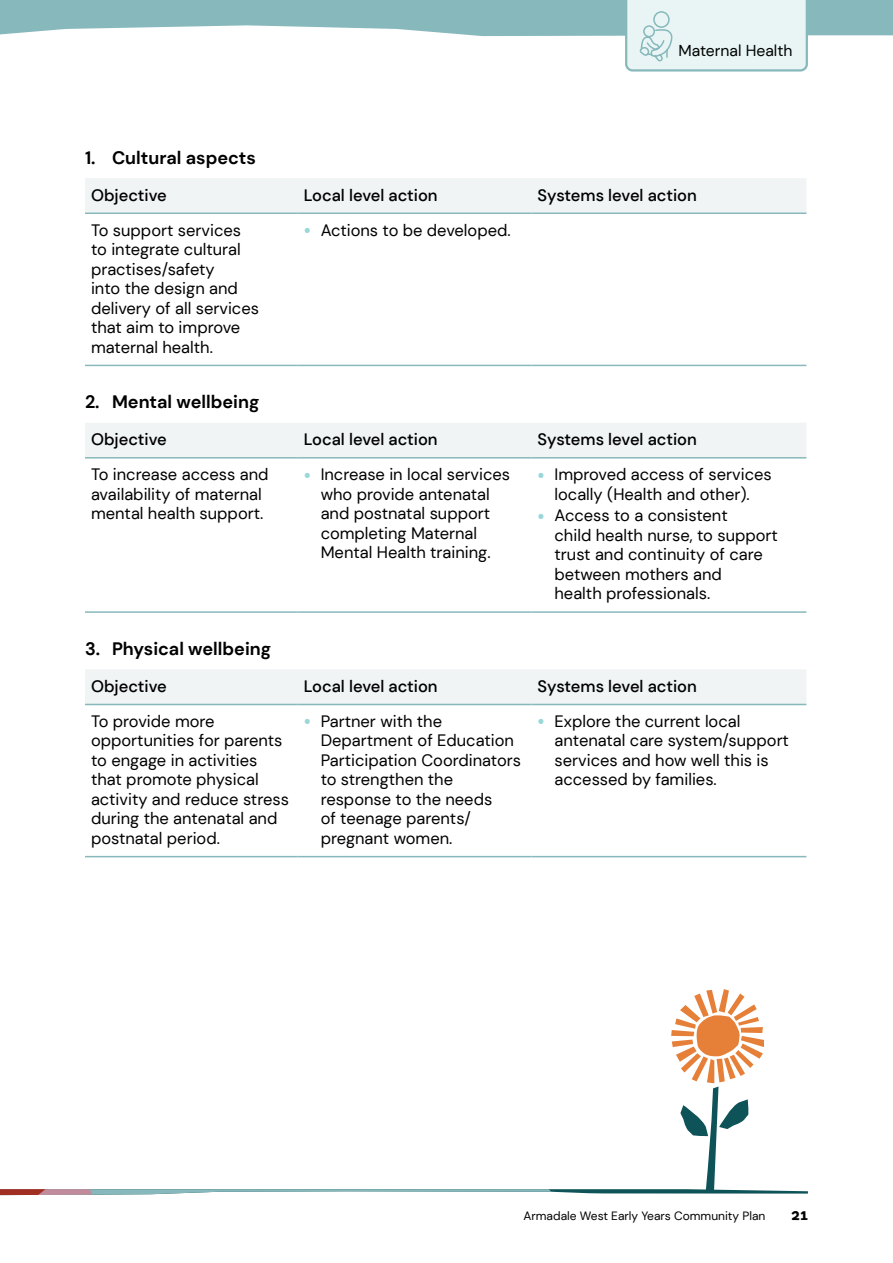
<style>
.page{position:relative;width:893px;height:1263px;background:#fff}
.page>*{position:absolute;margin:0;border:0;box-sizing:border-box;transform-origin:0 0}
.t1{font:700 18px "DM Sans";color:#000}
.Table_body{font:16.5px/19.5px "DM Sans";color:#000}
.Body{font:500 16.5px "DM Sans";color:#000}
.Infographic_text{font:15.75px "DM Sans";color:#000}
.t2{font:700 13.5px "Grenadine MVB";color:#000}
.t3{font:12px "DM Sans";color:#000}
.s1{font-weight:500;font-size:19.5px;color:#9ad7d9}
</style>
<div class="page">
<svg style="left:0;top:0;width:893px;height:72px"></svg>
<div style="left:85px;top:178px;width:721px;height:34px;background:#f0f4f4"></div>
<hr style="left:85px;top:212px;width:213px;height:2px;background:#87b8bb">
<hr style="left:298px;top:212px;width:233px;height:2px;background:#87b8bb">
<hr style="left:531px;top:212px;width:275px;height:2px;background:#87b8bb">
<hr style="left:85px;top:365px;width:213px;height:1px;background:#87b8bb">
<hr style="left:298px;top:365px;width:233px;height:1px;background:#87b8bb">
<hr style="left:531px;top:365px;width:275px;height:1px;background:#87b8bb">
<div style="left:85px;top:423px;width:721px;height:34px;background:#f0f4f4"></div>
<hr style="left:85px;top:457px;width:213px;height:2px;background:#87b8bb">
<hr style="left:298px;top:457px;width:233px;height:2px;background:#87b8bb">
<hr style="left:531px;top:457px;width:275px;height:2px;background:#87b8bb">
<hr style="left:85px;top:611px;width:213px;height:2px;background:#87b8bb">
<hr style="left:298px;top:611px;width:233px;height:2px;background:#87b8bb">
<hr style="left:531px;top:611px;width:275px;height:2px;background:#87b8bb">
<div style="left:85px;top:670px;width:721px;height:34px;background:#f0f4f4"></div>
<hr style="left:85px;top:704px;width:213px;height:1px;background:#87b8bb">
<hr style="left:298px;top:704px;width:233px;height:1px;background:#87b8bb">
<hr style="left:531px;top:704px;width:275px;height:1px;background:#87b8bb">
<hr style="left:85px;top:856px;width:213px;height:1px;background:#87b8bb">
<hr style="left:298px;top:856px;width:233px;height:1px;background:#87b8bb">
<hr style="left:531px;top:856px;width:275px;height:1px;background:#87b8bb">
<svg style="left:0;top:989px;width:808px;height:206px"></svg>
<p class="Infographic_text" style="left:678px;top:41px;width:116px">Maternal Health</p>
<p class="t1" style="left:85px;top:146px;width:172px">1. Cultural aspects</p>
<p class="Body" style="left:91px;top:184px;width:77px">Objective</p>
<p class="Body" style="left:304px;top:184px;width:136px">Local level action</p>
<p class="Body" style="left:537px;top:184px;width:161px">Systems level action</p>
<p class="Table_body" style="left:91px;top:220px;width:169px">To support services to integrate cultural practises/safety<br>into the design and delivery of all services that aim to improve maternal health.</p>
<p class="Table_body" style="left:304px;top:220px;width:209px"><span class="s1">•</span> Actions to be developed.</p>
<p class="t1" style="left:85px;top:391px;width:176px">2. Mental wellbeing</p>
<p class="Body" style="left:91px;top:429px;width:77px">Objective</p>
<p class="Body" style="left:304px;top:429px;width:136px">Local level action</p>
<p class="Body" style="left:537px;top:429px;width:161px">Systems level action</p>
<p class="Table_body" style="left:91px;top:465px;width:179px">To increase access and availability of maternal mental health support.</p>
<p class="Table_body" style="left:321px;top:465px;width:191px;text-indent:-17px"><span class="s1">•</span> Increase in local services who provide antenatal and postnatal support completing Maternal<br>Mental Health training.</p>
<p class="Table_body" style="left:537px;top:465px;width:236px;text-align:center"><span class="s1">•</span> Improved access of services locally (Health and other).</p>
<p class="Table_body" style="left:555px;top:506px;width:225px;text-indent:-17px"><span class="s1">•</span> Access to a consistent<br>child health nurse, to support trust and continuity of care between mothers and<br>health professionals.</p>
<p class="t1" style="left:85px;top:637px;width:187px">3. Physical wellbeing</p>
<p class="Body" style="left:91px;top:676px;width:77px">Objective</p>
<p class="Body" style="left:304px;top:676px;width:136px">Local level action</p>
<p class="Body" style="left:537px;top:676px;width:161px">Systems level action</p>
<p class="Table_body" style="left:91px;top:711px;width:199px">To provide more opportunities for parents to engage in activities that promote physical activity and reduce stress during the antenatal and postnatal period.</p>
<p class="Table_body" style="left:321px;top:711px;width:202px;text-indent:-17px"><span class="s1">•</span> Partner with the<br>Department of Education<br>Participation Coordinators to strengthen the response to the needs<br>of teenage parents/ pregnant women.</p>
<p class="Table_body" style="left:555px;top:711px;width:236px;text-indent:-17px"><span class="s1">•</span> Explore the current local antenatal care system/support services and how well this is accessed by families.</p>
<p class="t3" style="left:524px;top:1208px;width:243px">Armadale West Early Years Community Plan</p>
<p class="t2" style="left:791px;top:1204px;width:18px">21</p>
</div>
